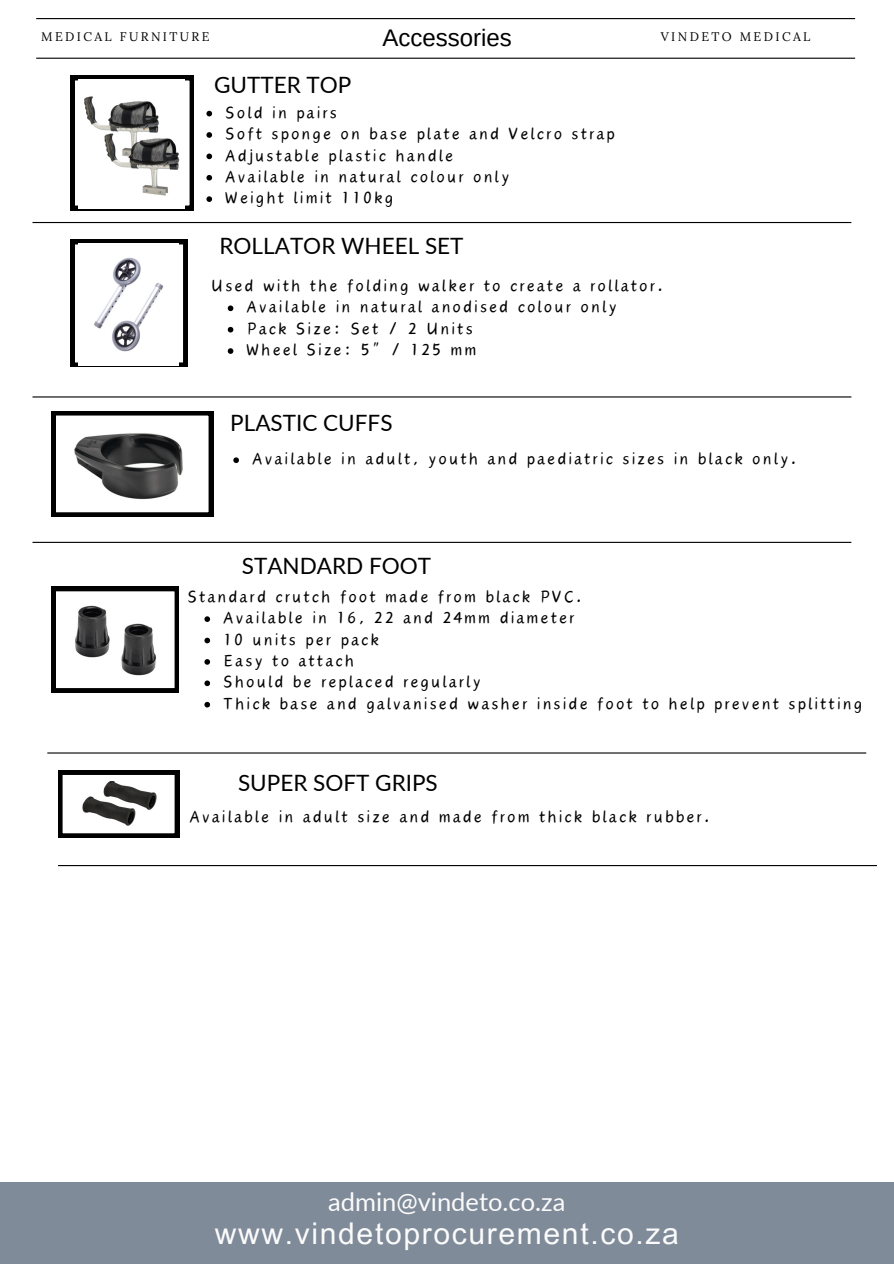
<style>
.page{position:relative;width:894px;height:1264px;background:#fff}
.page>*{position:absolute;margin:0;border:0;box-sizing:border-box;transform-origin:0 0}
.t1{font:30px "Arial MT Pro";letter-spacing:.055em;color:#fbfbfb}
.t2{font:25.5px "Lato";color:#fbfbfb}
.t3{font:24px "Arimo";color:#000}
.t4{font:22.5px "Lato";color:#000}
.t5{font:21px "Canva Wander World";letter-spacing:.1em;color:#000}
.t6{font:12.45px "Lora";letter-spacing:.19em;color:#000}
</style>
<div class="page">
<hr style="left:36px;top:18px;width:818px;height:1px;background:#000">
<hr style="left:36px;top:58px;width:818px;height:1px;background:#000">
<hr style="left:32px;top:222px;width:819px;height:1px;background:#000">
<div style="left:0;top:1182px;width:893px;height:81px;background:#808b9a"></div>
<svg style="left:70px;top:76px;width:124px;height:134px"></svg>
<img style="left:78px;top:79px;width:107px;height:129px">
<svg style="left:206px;top:111px;width:6px;height:5px"></svg>
<svg style="left:206px;top:132px;width:6px;height:6px"></svg>
<svg style="left:206px;top:153px;width:6px;height:6px"></svg>
<svg style="left:206px;top:175px;width:6px;height:5px"></svg>
<svg style="left:206px;top:196px;width:6px;height:6px"></svg>
<svg style="left:70px;top:240px;width:117px;height:127px"></svg>
<img style="left:78px;top:243px;width:101px;height:122px">
<svg style="left:228px;top:305px;width:5px;height:6px"></svg>
<svg style="left:228px;top:327px;width:5px;height:5px"></svg>
<svg style="left:228px;top:348px;width:5px;height:6px"></svg>
<svg style="left:51px;top:411px;width:162px;height:106px"></svg>
<img style="left:62px;top:424px;width:138px;height:82px">
<svg style="left:233px;top:457px;width:6px;height:6px"></svg>
<svg style="left:204px;top:616px;width:6px;height:6px"></svg>
<svg style="left:204px;top:637px;width:6px;height:6px"></svg>
<svg style="left:204px;top:659px;width:6px;height:5px"></svg>
<svg style="left:204px;top:680px;width:6px;height:6px"></svg>
<svg style="left:204px;top:702px;width:6px;height:5px"></svg>
<svg style="left:51px;top:587px;width:128px;height:105px"></svg>
<img style="left:70px;top:599px;width:98px;height:80px">
<hr style="left:32px;top:542px;width:819px;height:1px;background:#000">
<hr style="left:32px;top:396px;width:819px;height:1px;background:#000">
<hr style="left:47px;top:752px;width:819px;height:1px;background:#000">
<svg style="left:58px;top:770px;width:121px;height:67px"></svg>
<img style="left:70px;top:781px;width:98px;height:45px">
<hr style="left:58px;top:865px;width:818px;height:1px;background:#000">
<h3 class="t6" style="left:41px;top:28px;width:170px">MEDICAL FURNITURE</h3>
<p class="t3" style="left:382px;top:25px;width:131px">Accessories</p>
<p class="t6" style="left:660px;top:28px;width:151px">VINDETO MEDICAL</p>
<p class="t4" style="left:214px;top:71px;width:139px">GUTTER TOP</p>
<p class="t5" style="left:225px;top:103px;width:113px">Sold in pairs</p>
<p class="t5" style="left:225px;top:124px;width:391px">Soft sponge on base plate and Velcro strap</p>
<p class="t5" style="left:225px;top:146px;width:229px">Adjustable plastic handle</p>
<p class="t5" style="left:225px;top:167px;width:285px">Available in natural colour only</p>
<p class="t5" style="left:225px;top:188px;width:169px">Weight limit 110kg</p>
<h3 class="t4" style="left:219px;top:232px;width:245px">ROLLATOR WHEEL SET</h3>
<h4 class="t5" style="left:211px;top:276px;width:454px">Used with the folding walker to create a rollator.</h4>
<p class="t5" style="left:246px;top:298px;width:371px">Available in natural anodised colour only</p>
<p class="t5" style="left:246px;top:319px;width:228px">Pack Size: Set / 2 Units</p>
<p class="t5" style="left:246px;top:340px;width:231px">Wheel Size: 5”/ 125 mm</p>
<h3 class="t4" style="left:230px;top:408px;width:164px">PLASTIC CUFFS</h3>
<p class="t5" style="left:252px;top:449px;width:546px">Available in adult, youth and paediatric sizes in black only.</p>
<h3 class="t4" style="left:242px;top:551px;width:191px">STANDARD FOOT</h3>
<p class="t5" style="left:187px;top:587px;width:396px">Standard crutch foot made from black PVC.</p>
<h4 class="t5" style="left:223px;top:608px;width:352px">Available in 16, 22 and 24mm diameter</h4>
<p class="t5" style="left:223px;top:630px;width:157px">10 units per pack</p>
<p class="t5" style="left:223px;top:651px;width:132px">Easy to attach</p>
<p class="t5" style="left:223px;top:672px;width:259px">Should be replaced regularly</p>
<p class="t5" style="left:223px;top:694px;width:640px">Thick base and galvanised washer inside foot to help prevent splitting</p>
<p class="t4" style="left:238px;top:769px;width:201px">SUPER SOFT GRIPS</p>
<h3 class="t5" style="left:189px;top:806px;width:522px">Available in adult size and made from thick black rubber.</h3>
<p class="t2" style="left:328px;top:1186px;width:239px">admin@vindeto.co.za</p>
<h2 class="t1" style="left:215px;top:1221px;width:465px">www.vindetoprocurement.co.za</h2>
</div>
